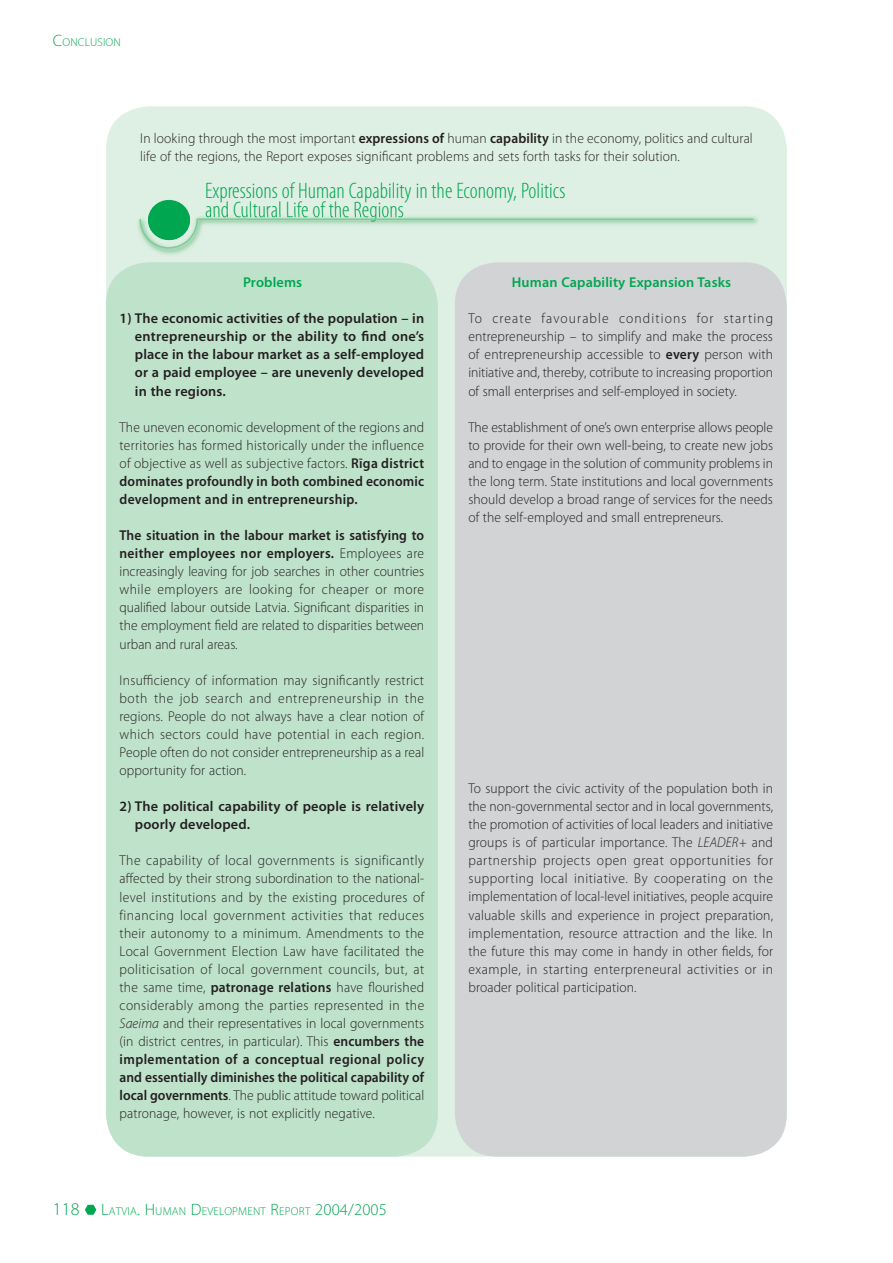
<style>
.page{position:relative;width:893px;height:1263px;background:#fff}
.page>*{position:absolute;margin:0;border:0;box-sizing:border-box;transform-origin:0 0}
.t1{font:300 condensed 22.5px/19.5px "Myriad Pro";color:#00a650}
.t2{font:300 14.25px/18px "Myriad Pro";letter-spacing:.01em;color:#231f20;text-align:justify;scale:.95 1}
.t3{font:600 14.25px/18px "Myriad Pro";letter-spacing:.01em;color:#231f20;text-align:justify}
.t4{font:600 14.25px "Myriad Pro";letter-spacing:.01em;color:#00a650}
.t5{font:300 11.55px "Myriad Pro";letter-spacing:.015em;color:#00a650}
.s1{font-size:16.5px}
.s2{font-weight:600}
.s3{font-style:italic}
.s4{font-size:18px}
</style>
<div class="page">
<svg style="left:85px;top:1205px;width:11px;height:10px"></svg>
<div style="left:106px;top:106px;width:680px;height:1051px;background:#def0e3;border-radius:43px"></div>
<div style="left:148px;top:200px;width:42px;height:40px;background:#00a650;border-radius:50%"></div>
<img style="left:138px;top:215px;width:620px;height:40px">
<img style="left:206px;top:215px;width:197px;height:3px">
<img style="left:206px;top:215px;width:114px;height:2px">
<img style="left:148px;top:215px;width:42px;height:3px">
<svg style="left:139px;top:218px;width:614px;height:31px"></svg>
<div style="left:106px;top:262px;width:332px;height:895px;background:#bfe2ca;border-radius:43px"></div>
<div style="left:455px;top:262px;width:331px;height:895px;background:#d1d3d4;border-radius:43px"></div>
<p class="t5" style="left:53px;top:38px;width:69px"><span class="s1">C</span>ONCLUSION</p>
<p class="t2" style="left:140px;top:130px;width:646px">In looking through the most important <span class="s2">expressions of</span> human <span class="s2">capability</span> in the economy, politics and cultural life of the regions, the Report exposes significant problems and sets forth tasks for their solution.</p>
<h1 class="t1" style="left:205px;top:183px;width:362px">Expressions of Human Capability in the Economy, Politics and Cultural Life of the Regions</h1>
<p class="t4" style="left:243px;top:277px;width:61px">Problems</p>
<p class="t3" style="left:135px;top:311px;width:291px;text-indent:-15px">1) The economic activities of the population – in entrepreneurship or the ability to find one’s place in the labour market as a self-employed or a paid employee – are unevenly developed in the regions.</p>
<p class="t2" style="left:119px;top:419px;width:322px">The uneven economic development of the regions and territories has formed historically under the influence of objective as well as subjective factors. <span class="s2">Rīga district dominates profoundly in both combined economic development and in entrepreneurship.</span></p>
<p class="t2" style="left:119px;top:528px;width:322px"><span class="s2">The situation in the labour market is satisfying to neither employees nor employers.</span> Employees are increasingly leaving for job searches in other countries while employers are looking for cheaper or more qualified labour outside Latvia. Significant disparities in the employment field are related to disparities between urban and rural areas.</p>
<p class="t2" style="left:119px;top:672px;width:322px">Insufficiency of information may significantly restrict both the job search and entrepreneurship in the regions. People do not always have a clear notion of which sectors could have potential in each region.<br>People often do not consider entrepreneurship as a real opportunity for action.</p>
<p class="t3" style="left:135px;top:799px;width:291px;text-indent:-15px">2) The political capability of people is relatively poorly developed.</p>
<p class="t2" style="left:119px;top:853px;width:322px">The capability of local governments is significantly affected by their strong subordination to the national&shy;level institutions and by the existing procedures of financing local government activities that reduces their autonomy to a minimum. Amendments to the Local Government Election Law have facilitated the politicisation of local government councils, but, at the same time, <span class="s2">patronage relations</span> have flourished considerably among the parties represented in the <span class="s3">Saeima</span> and their representatives in local governments (in district centres, in particular). This <span class="s2">encumbers the implementation of a conceptual regional policy and essentially diminishes the political capability of local governments</span>. The public attitude toward political patronage, however, is not explicitly negative.</p>
<p class="t5" style="left:53px;top:1207px;width:335px"><span class="s4">118</span> <span class="s1">L</span>ATVIA<span class="s1">. H</span>UMAN <span class="s1">D</span>EVELOPMENT <span class="s1">R</span>EPORT <span class="s1">2004/2005</span></p>
<p class="t4" style="left:512px;top:277px;width:221px">Human Capability Expansion Tasks</p>
<p class="t2" style="left:468px;top:311px;width:322px">To create favourable conditions for starting entrepreneurship – to simplify and make the process of entrepreneurship accessible to <span class="s2">every</span> person with initiative and, thereby, cotribute to increasing proportion of small enterprises and self-employed in society.</p>
<p class="t2" style="left:468px;top:419px;width:322px">The establishment of one’s own enterprise allows people to provide for their own well-being, to create new jobs and to engage in the solution of community problems in the long term. State institutions and local governments should develop a broad range of services for the needs of the self-employed and small entrepreneurs.</p>
<p class="t2" style="left:468px;top:781px;width:322px">To support the civic activity of the population both in the non-governmental sector and in local governments, the promotion of activities of local leaders and initiative groups is of particular importance. The <span class="s3">LEADER+</span> and partnership projects open great opportunities for supporting local initiative. By cooperating on the implementation of local-level initiatives, people acquire valuable skills and experience in project preparation, implementation, resource attraction and the like. In the future this may come in handy in other fields, for example, in starting enterpreneural activities or in broader political participation.</p>
</div>
